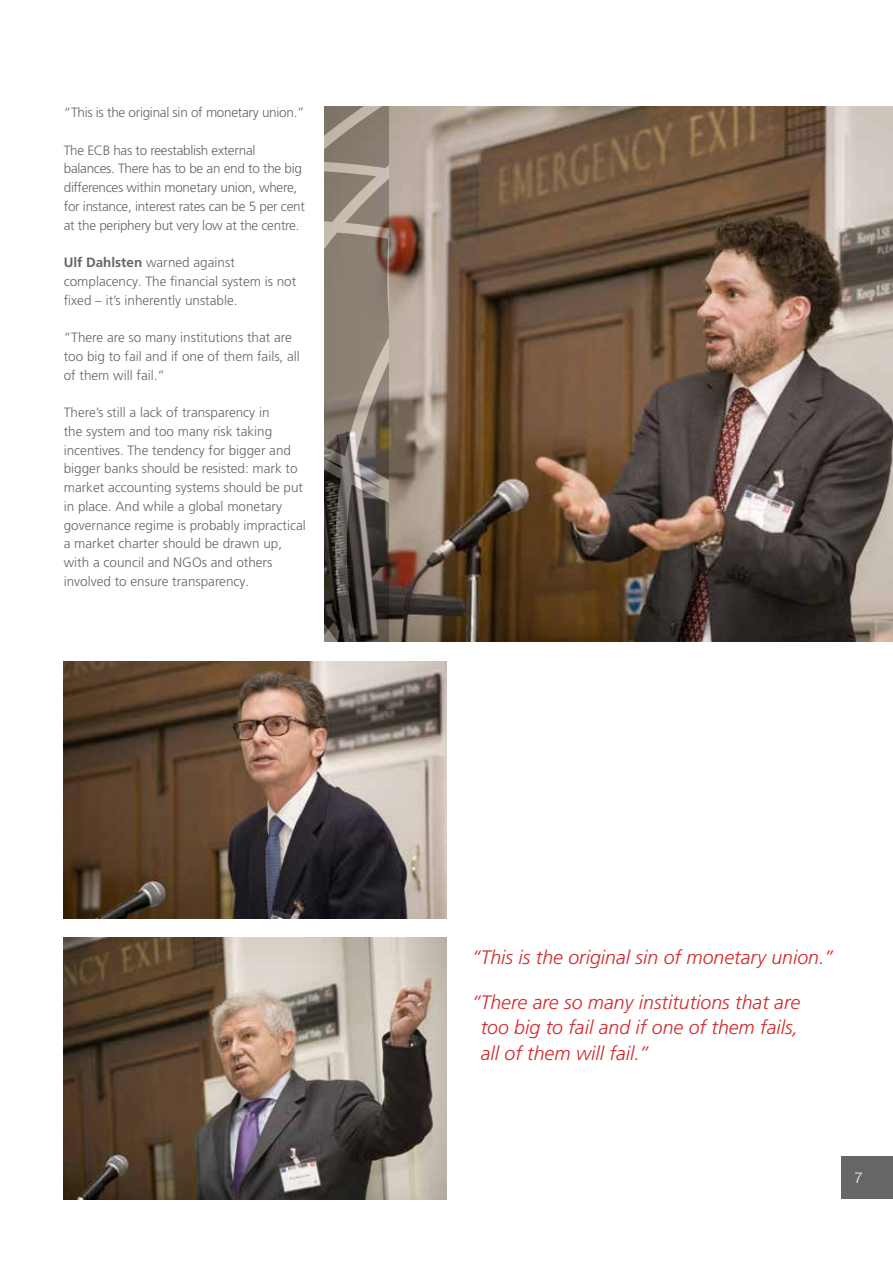
<style>
.page{position:relative;width:893px;height:1263px;background:#fff}
.page>*{position:absolute;margin:0;border:0;box-sizing:border-box;transform-origin:0 0}
.t1{font:italic 300 19.5px/25.5px "Frutiger LT Pro";color:#d12a2f;text-align:justify}
.t2{font:300 15px "Helvetica Neue LT Pro";color:#fff}
.t3{font:300 13.5px/18.8px "Frutiger LT Pro";color:#666}
.t4{font:300 13.5px/18.8px "Frutiger LT Pro";letter-spacing:-.02em;color:#666}
.s1{font-weight:700}
</style>
<div class="page">
<img style="left:389px;top:106px;width:504px;height:535px">
<div style="left:842px;top:1157px;width:51px;height:42px;background:#666"></div>
<img style="left:64px;top:661px;width:382px;height:257px">
<img style="left:64px;top:937px;width:382px;height:262px">
<svg style="left:325px;top:106px;width:64px;height:535px;background:#787067"></svg>
<p class="t4" style="left:64px;top:103px;width:242px">“This is the original sin of monetary union.”</p>
<p class="t4" style="left:64px;top:141px;width:243px">The ECB has to reestablish external balances. There has to be an end to the big differences within monetary union, where, for instance, interest rates can be 5 per cent at the periphery but very low at the centre.</p>
<p class="t3" style="left:64px;top:253px;width:234px"><span class="s1">Ulf Dahlsten</span> warned against complacency. The financial system is not fixed – it’s inherently unstable.</p>
<p class="t3" style="left:64px;top:328px;width:238px">“There are so many institutions that are too big to fail and if one of them fails, all of them will fail.”</p>
<p class="t3" style="left:64px;top:403px;width:243px">There’s still a lack of transparency in<br>the system and too many risk taking incentives. The tendency for bigger and bigger banks should be resisted: mark to market accounting systems should be put in place. And while a global monetary governance regime is probably impractical a market charter should be drawn up, with a council and NGOs and others involved to ensure transparency.</p>
<h1 class="t1" style="left:472px;top:945px;width:363px">“This is the original sin of monetary union.”</h1>
<h1 class="t1" style="left:481px;top:989px;width:321px;text-indent:-9px">“There are so many institutions that are too big to fail and if one of them fails, all of them will fail.”</h1>
<p class="t2" style="left:854px;top:1169px;width:10px">7</p>
</div>
